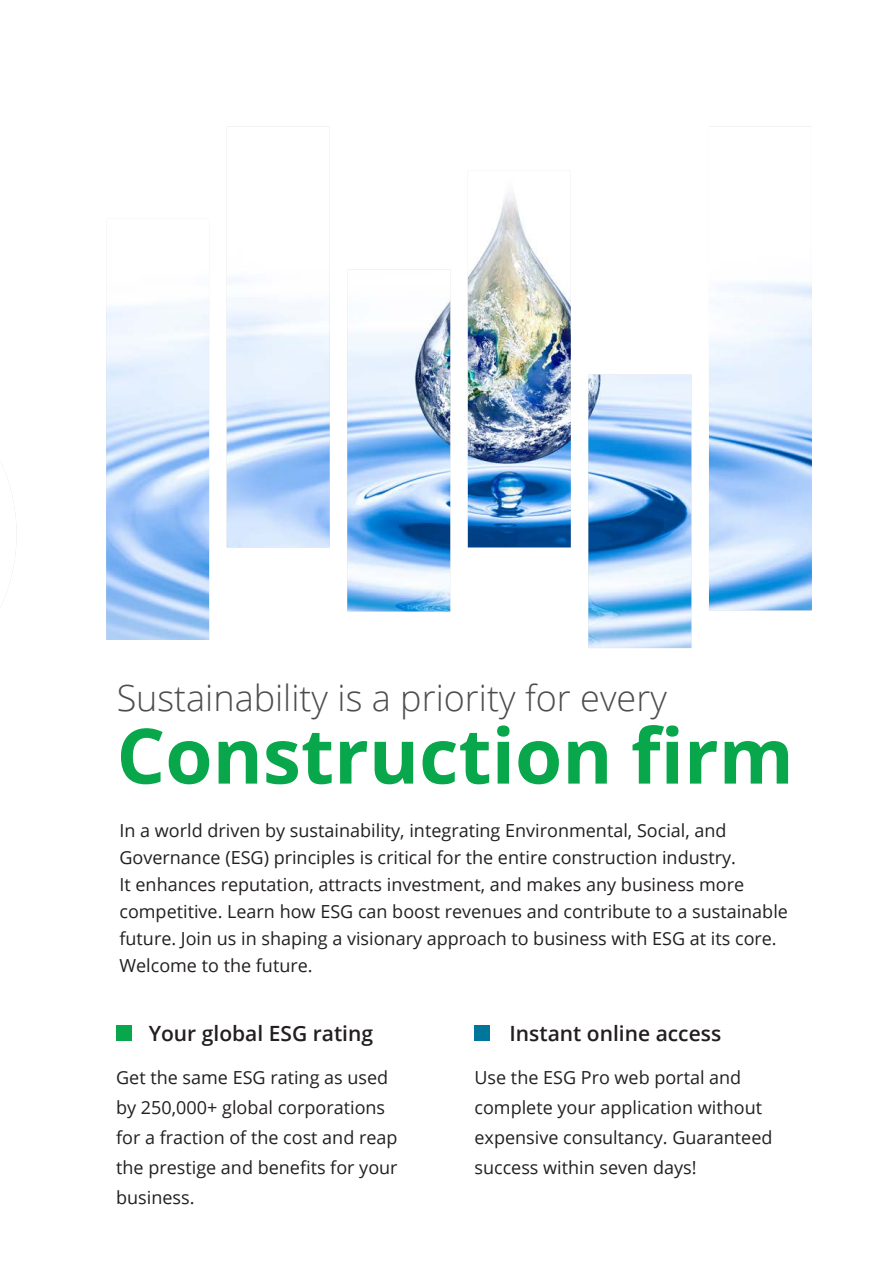
<style>
.page{position:relative;width:893px;height:1263px;background:#fff}
.page>*{position:absolute;margin:0;border:0;box-sizing:border-box;transform-origin:0 0}
._51pt_Center_Lea_48{font:700 76.5px "Open Sans";color:#08a74b}
.t1{font:300 36px "Open Sans";color:#231f20}
._14pt_Left_Lea_18{font:600 21px "Open Sans";color:#231f20}
._9pt_Reg_Lea_18{font:18px/27px "Open Sans";color:#231f20}
._10pt_Left_Lea_18{font:18px/30px "Open Sans";color:#231f20}
</style>
<div class="page">
<img style="left:106px;top:126px;width:706px;height:522px">
<div style="left:116px;top:1025px;width:16px;height:16px;background:#08a74b"></div>
<div style="left:474px;top:1025px;width:16px;height:16px;background:#00769a"></div>
<svg style="left:0;top:465px;width:17px;height:143px"></svg>
<h2 class="t1" style="left:117px;top:673px;width:552px">Sustainability is a priority for every</h2>
<p class="_51pt_Center_Lea_48" style="left:117px;top:702px;width:679px">Construction firm</p>
<p class="_9pt_Reg_Lea_18" style="left:119px;top:817px;width:670px">In a world driven by sustainability, integrating Environmental, Social, and Governance (ESG) principles is critical for the entire construction industry.<br>It enhances reputation, attracts investment, and makes any business more competitive. Learn how ESG can boost revenues and contribute to a sustainable future. Join us in shaping a visionary approach to business with ESG at its core.<br>Welcome to the future.</p>
<p class="_14pt_Left_Lea_18" style="left:149px;top:1019px;width:226px">Your global ESG rating</p>
<p class="_14pt_Left_Lea_18" style="left:509px;top:1019px;width:213px">Instant online access</p>
<p class="_9pt_Reg_Lea_18" style="left:116px;top:1062px;width:283px;line-height:30px">Get the same ESG rating as used by 250,000+ global corporations for a fraction of the cost and reap the prestige and benefits for your business.</p>
<p class="_10pt_Left_Lea_18" style="left:474px;top:1062px;width:300px">Use the ESG Pro web portal and complete your application without expensive consultancy. Guaranteed success within seven days!</p>
</div>
